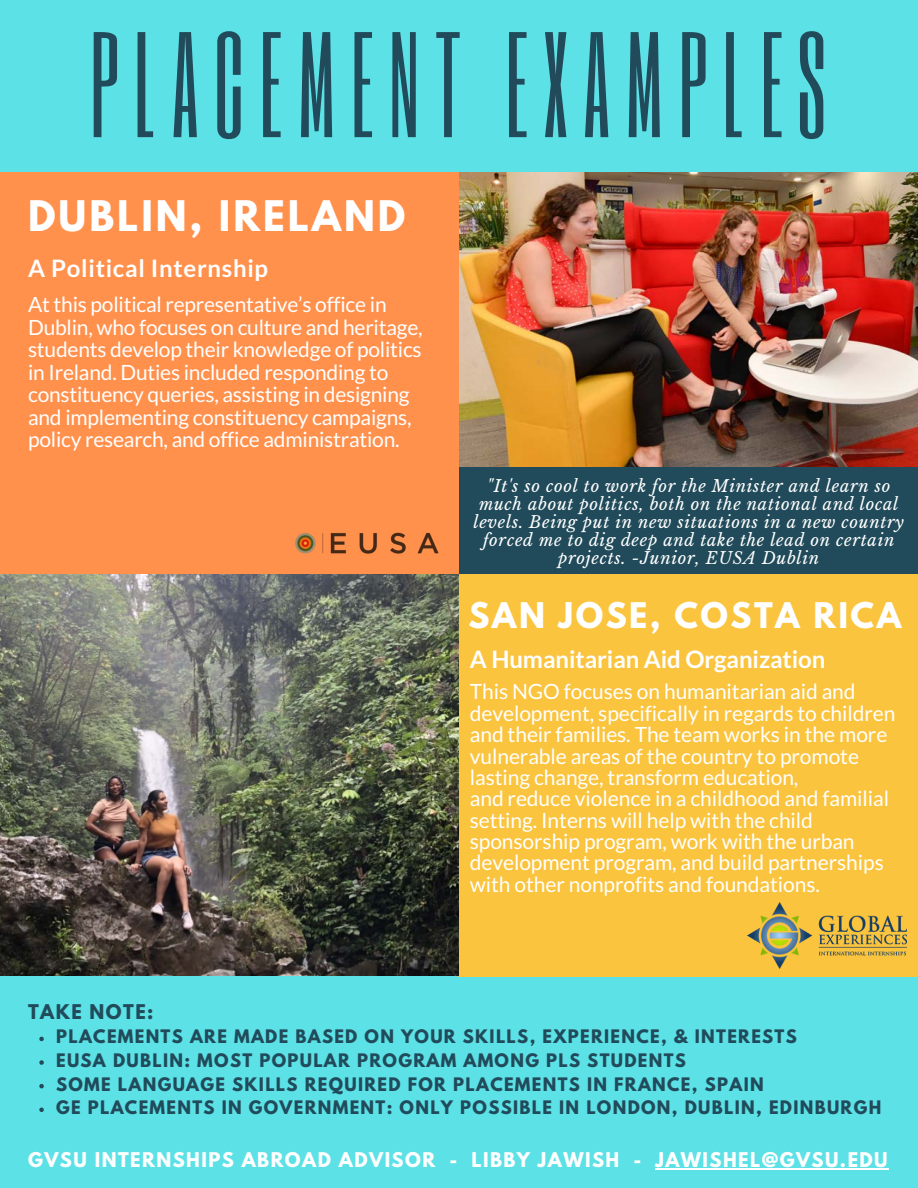
<style>
.page{position:relative;width:918px;height:1188px;background:#5ce1e6}
.page>*{position:absolute;margin:0;border:0;box-sizing:border-box;transform-origin:0 0}
.t1{font:124.5px "Six Caps";letter-spacing:.115em;color:#214b5b}
.t2{font:700 37.35px "League Spartan";letter-spacing:.08em;color:#fff}
.t3{font:700 31.35px "League Spartan";letter-spacing:.08em;color:#fff}
.t4{font:700 24px "Lato";letter-spacing:-.005em;color:#fff}
.t5{font:700 24px "Lato";letter-spacing:.03em;color:#fff}
.t6{font:21px/21.3px "Lato";letter-spacing:-.005em;color:#fff}
.t7{font:700 18px "League Spartan";letter-spacing:.08em;color:#fff}
.t8{font:700 18px "League Spartan";letter-spacing:.08em;color:#214b5b}
.t9{font:700 16.5px "League Spartan";letter-spacing:.08em;color:#214b5b}
.t10{font:italic 16.5px/18px "Libre Baskerville";letter-spacing:.045em;color:#fff;text-align:center}
</style>
<div class="page">
<div style="left:0;top:172px;width:460px;height:403px;background:#ff914d"></div>
<img style="left:459px;top:172px;width:459px;height:295px">
<div style="left:459px;top:467px;width:459px;height:108px;background:#214b5b"></div>
<img style="left:295px;top:532px;width:144px;height:22px">
<div style="left:458px;top:574px;width:460px;height:402px;background:#fbc43e"></div>
<img style="left:747px;top:903px;width:159px;height:65px">
<img style="left:0;top:574px;width:459px;height:401px">
<svg style="left:39px;top:1037px;width:5px;height:4px"></svg>
<svg style="left:39px;top:1060px;width:5px;height:5px"></svg>
<svg style="left:39px;top:1084px;width:5px;height:4px"></svg>
<svg style="left:39px;top:1108px;width:5px;height:4px"></svg>
<hr style="left:655px;top:1168px;width:234px;height:1px;background:#fff">
<p class="t1" style="left:90px;top:0;width:737px">PLACEMENT EXAMPLES</p>
<p class="t2" style="left:28px;top:197px;width:379px">DUBLIN, IRELAND</p>
<p class="t5" style="left:28px;top:254px;width:242px">A Political Internship</p>
<p class="t6" style="left:28px;top:293px;width:396px;line-height:22.5px">At this political representative’s office in Dublin, who focuses on culture and heritage, students develop their knowledge of politics in Ireland. Duties included responding to constituency queries, assisting in designing and implementing constituency campaigns, policy research, and office administration.</p>
<p class="t8" style="left:28px;top:1002px;width:127px">TAKE NOTE:</p>
<p class="t10" style="left:473px;top:477px;width:432px">"It's so cool to work for the Minister and learn so much about politics, both on the national and local levels. Being put in new situations in a new country forced me to dig deep and take the lead on certain projects. -Junior, EUSA Dublin</p>
<p class="t3" style="left:468px;top:600px;width:434px">SAN JOSE, COSTA RICA</p>
<p class="t4" style="left:470px;top:644px;width:357px">A Humanitarian Aid Organization</p>
<p class="t6" style="left:470px;top:681px;width:427px">This NGO focuses on humanitarian aid and development, specifically in regards to children and their families. The team works in the more vulnerable areas of the country to promote lasting change, transform education,</p>
<p class="t6" style="left:470px;top:788px;width:421px">and reduce violence in a childhood and familial setting. Interns will help with the child sponsorship program, work with the urban development program, and build partnerships with other nonprofits and foundations.</p>
<p class="t9" style="left:56px;top:1029px;width:742px">PLACEMENTS ARE MADE BASED ON YOUR SKILLS, EXPERIENCE, &amp; INTERESTS</p>
<p class="t9" style="left:56px;top:1052px;width:631px">EUSA DUBLIN: MOST POPULAR PROGRAM AMONG PLS STUDENTS</p>
<p class="t9" style="left:56px;top:1076px;width:709px">SOME LANGUAGE SKILLS REQUIRED FOR PLACEMENTS IN FRANCE, SPAIN</p>
<p class="t9" style="left:56px;top:1099px;width:827px">GE PLACEMENTS IN GOVERNMENT: ONLY POSSIBLE IN LONDON, DUBLIN, EDINBURGH</p>
<p class="t7" style="left:28px;top:1151px;width:861px">GVSU INTERNSHIPS ABROAD ADVISOR - LIBBY JAWISH - JAWISHEL@GVSU.EDU</p>
</div>
